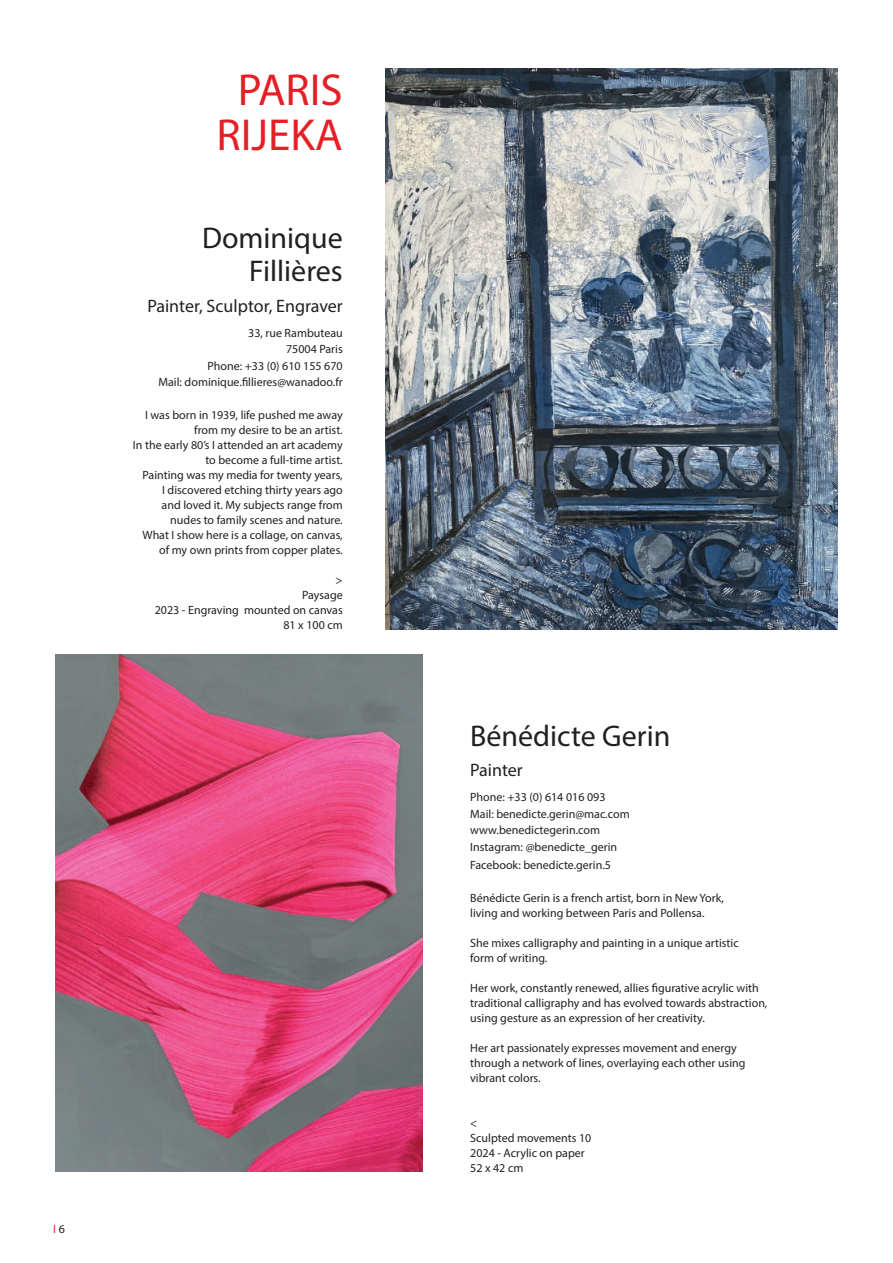
<style>
.page{position:relative;width:893px;height:1263px;background:#fff}
.page>*{position:absolute;margin:0;border:0;box-sizing:border-box;transform-origin:0 0}
.t1{font:45px/45px "Myriad Pro";color:#e61e25;text-align:center}
.t2{font:30px/33px "Myriad Pro";color:#231f20;text-align:right}
.t3{font:18px "Myriad Pro";color:#231f20}
.t4{font:12px/15px "Myriad Pro";color:#231f20}
.t5{font:12px "Myriad Pro";color:#e61e25}
.s1{color:#231f20}
</style>
<div class="page">
<img style="left:385px;top:69px;width:453px;height:560px">
<img style="left:55px;top:655px;width:367px;height:517px">
<h1 class="t1" style="left:217px;top:67px;width:128px">PARIS<br>RIJEKA</h1>
<h2 class="t2" style="left:202px;top:221px;width:142px">Dominique<br>Fillières</h2>
<h3 class="t3" style="left:147px;top:295px;width:197px">Painter, Sculptor, Engraver</h3>
<p class="t4" style="left:158px;top:324px;width:186px;line-height:16.5px;text-align:right">33, rue Rambuteau<br>75004 Paris<br>Phone: +33 (0) 610 155 670<br>Mail: dominique.fillieres@wanadoo.fr</p>
<p class="t4" style="left:133px;top:407px;width:211px;text-align:right">I was born in 1939, life pushed me away from my desire to be an artist.<br>In the early 80’s I attended an art academy to become a full-time artist.<br>Painting was my media for twenty years,<br>I discovered etching thirty years ago<br>and loved it. My subjects range from nudes to family scenes and nature.<br>What I show here is a collage, on canvas, of my own prints from copper plates.</p>
<p class="t4" style="left:155px;top:572px;width:189px;text-align:right">&gt;<br>Paysage<br>2023 - Engraving mounted on canvas<br>81 x 100 cm</p>
<p class="t5" style="left:53px;top:1222px;width:13px">I <span class="s1">6</span></p>
<h2 class="t2" style="left:470px;top:718px;width:202px">Bénédicte Gerin</h2>
<h3 class="t3" style="left:470px;top:759px;width:54px">Painter</h3>
<p class="t4" style="left:470px;top:789px;width:161px;line-height:16.5px">Phone: +33 (0) 614 016 093<br>Mail: benedicte.gerin@mac.com www.benedictegerin.com<br>Instagram: @benedicte_gerin</p>
<p class="t4" style="left:470px;top:857px;width:142px">Facebook: benedicte.gerin.5</p>
<p class="t4" style="left:470px;top:890px;width:255px">Bénédicte Gerin is a french artist, born in New York, living and working between Paris and Pollensa.</p>
<p class="t4" style="left:470px;top:935px;width:270px">She mixes calligraphy and painting in a unique artistic form of writing.</p>
<p class="t4" style="left:470px;top:980px;width:299px">Her work, constantly renewed, allies figurative acrylic with traditional calligraphy and has evolved towards abstraction, using gesture as an expression of her creativity.</p>
<p class="t4" style="left:470px;top:1040px;width:277px">Her art passionately expresses movement and energy through a network of lines, overlaying each other using vibrant colors.</p>
<p class="t4" style="left:470px;top:1115px;width:123px">&lt;<br>Sculpted movements 10<br>2024 - Acrylic on paper<br>52 x 42 cm</p>
</div>
